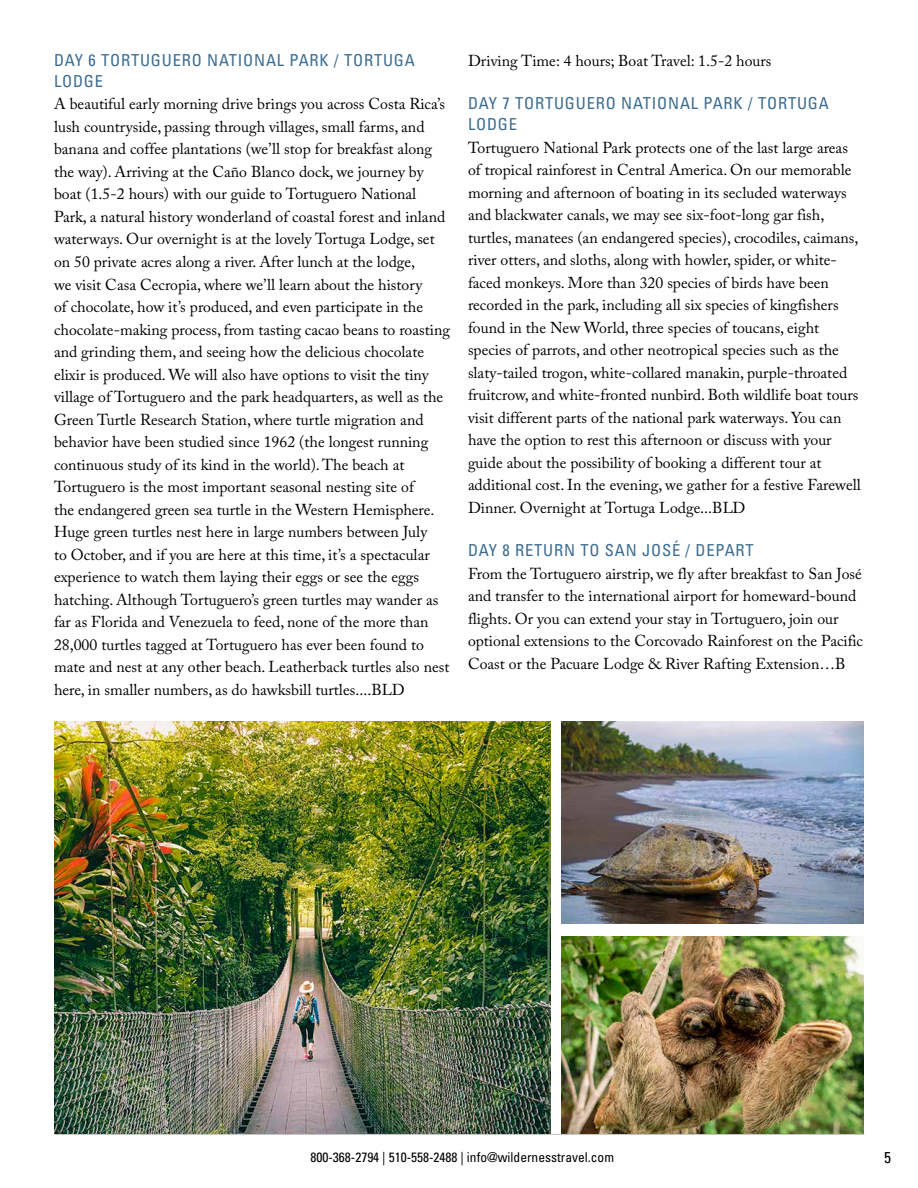
<style>
.page{position:relative;width:918px;height:1188px;background:#fff}
.page>*{position:absolute;margin:0;border:0;box-sizing:border-box;transform-origin:0 0}
.t1{font:condensed 16.5px/21px "Univers LT Std";letter-spacing:.05em;color:#3d6d91}
.t2{font:15.75px/22.5px "Adobe Caslon Pro";color:#000}
.t3{font:condensed 15.75px "Univers LT Std";color:#000}
.t4{font:condensed 13.5px "Univers LT Std";color:#000}
</style>
<div class="page">
<hr style="left:56px;top:1134px;width:808px;height:1px;background:#bcbec0">
<img style="left:54px;top:721px;width:497px;height:413px">
<img style="left:562px;top:937px;width:302px;height:197px">
<img style="left:562px;top:721px;width:302px;height:203px">
<p class="t1" style="left:54px;top:49px;width:362px">DAY 6 TORTUGUERO NATIONAL PARK / TORTUGA<br>LODGE</p>
<p class="t2" style="left:54px;top:93px;width:398px">A beautiful early morning drive brings you across Costa Rica’s lush countryside, passing through villages, small farms, and banana and coffee plantations (we’ll stop for breakfast along the way). Arriving at the Caño Blanco dock, we journey by boat (1.5-2 hours) with our guide to Tortuguero National Park, a natural history wonderland of coastal forest and inland waterways. Our overnight is at the lovely Tortuga Lodge, set on 50 private acres along a river. After lunch at the lodge,<br>we visit Casa Cecropia, where we’ll learn about the history<br>of chocolate, how it’s produced, and even participate in the chocolate-making process, from tasting cacao beans to roasting and grinding them, and seeing how the delicious chocolate elixir is produced. We will also have options to visit the tiny village of Tortuguero and the park headquarters, as well as the Green Turtle Research Station, where turtle migration and behavior have been studied since 1962 (the longest running continuous study of its kind in the world). The beach at Tortuguero is the most important seasonal nesting site of<br>the endangered green sea turtle in the Western Hemisphere.<br>Huge green turtles nest here in large numbers between July<br>to October, and if you are here at this time, it’s a spectacular experience to watch them laying their eggs or see the eggs hatching. Although Tortuguero’s green turtles may wander as far as Florida and Venezuela to feed, none of the more than 28,000 turtles tagged at Tortuguero has ever been found to mate and nest at any other beach. Leatherback turtles also nest here, in smaller numbers, as do hawksbill turtles....BLD</p>
<p class="t2" style="left:468px;top:49px;width:305px">Driving Time: 4 hours; Boat Travel: 1.5-2 hours</p>
<p class="t1" style="left:468px;top:92px;width:362px">DAY 7 TORTUGUERO NATIONAL PARK / TORTUGA<br>LODGE</p>
<p class="t2" style="left:468px;top:136px;width:394px">Tortuguero National Park protects one of the last large areas of tropical rainforest in Central America. On our memorable morning and afternoon of boating in its secluded waterways and blackwater canals, we may see six-foot-long gar fish, turtles, manatees (an endangered species), crocodiles, caimans, river otters, and sloths, along with howler, spider, or white&shy;faced monkeys. More than 320 species of birds have been recorded in the park, including all six species of kingfishers found in the New World, three species of toucans, eight species of parrots, and other neotropical species such as the slaty-tailed trogon, white-collared manakin, purple-throated fruitcrow, and white-fronted nunbird. Both wildlife boat tours visit different parts of the national park waterways. You can have the option to rest this afternoon or discuss with your guide about the possibility of booking a different tour at additional cost. In the evening, we gather for a festive Farewell Dinner. Overnight at Tortuga Lodge...BLD</p>
<p class="t1" style="left:468px;top:539px;width:287px">DAY 8 RETURN TO SAN JOSÉ / DEPART</p>
<p class="t2" style="left:468px;top:562px;width:397px">From the Tortuguero airstrip, we fly after breakfast to San José and transfer to the international airport for homeward-bound flights. Or you can extend your stay in Tortuguero, join our optional extensions to the Corcovado Rainforest on the Pacific Coast or the Pacuare Lodge &amp; River Rafting Extension…B</p>
<p class="t4" style="left:310px;top:1149px;width:305px">800-368-2794 | 510-558-2488 | info@wildernesstravel.com</p>
<p class="t3" style="left:884px;top:1148px;width:8px">5</p>
</div>
